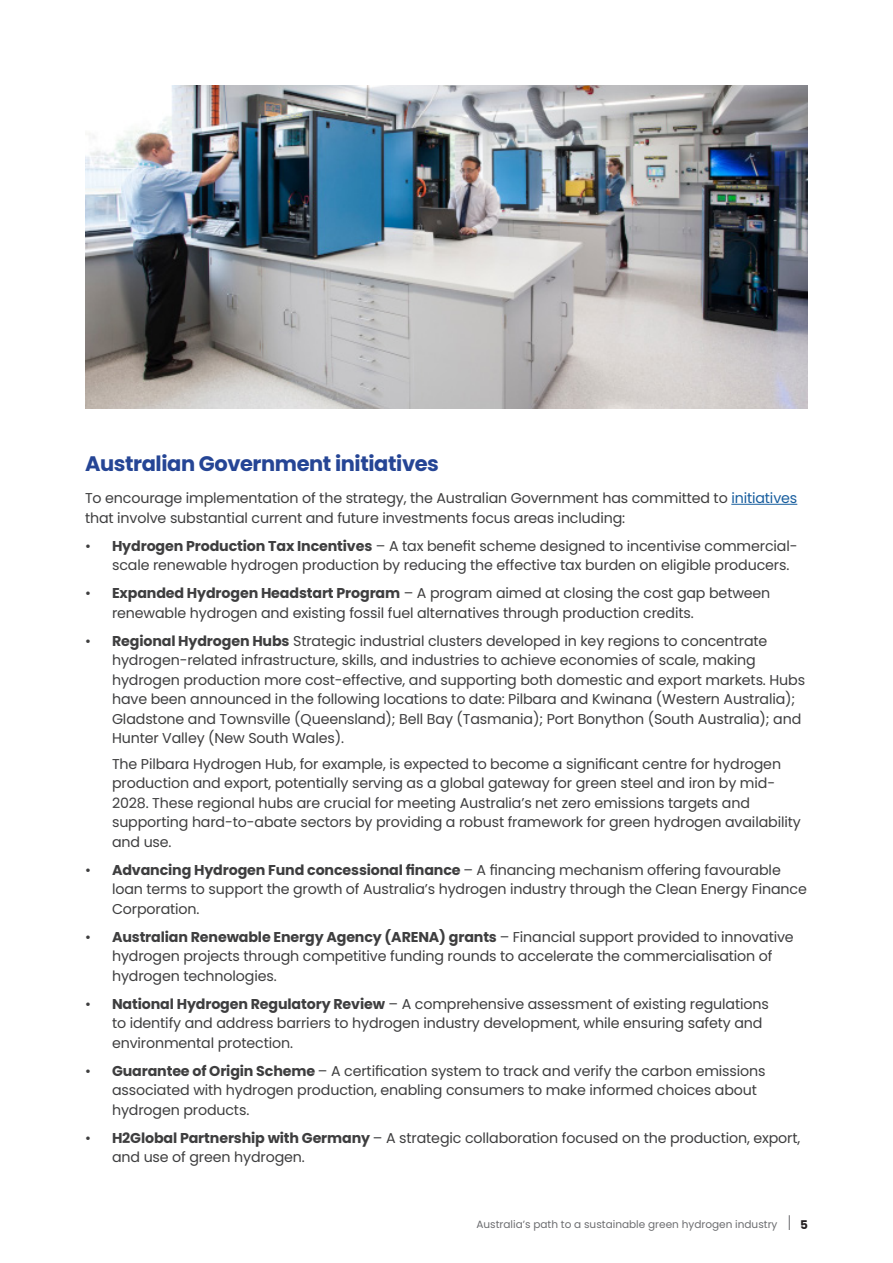
<style>
.page{position:relative;width:893px;height:1263px;background:#fff}
.page>*{position:absolute;margin:0;border:0;box-sizing:border-box;transform-origin:0 0}
.t1{font:700 21px "Poppins";letter-spacing:-.02em;color:#254595}
.Body{font:14.25px/19.5px "Poppins";letter-spacing:-.01em;color:#3e3e3f}
.t2{font:700 12px "Poppins";color:#231f20}
.t3{font:10.5px "Poppins";color:#6c6d70}
.s1{color:#175d9e}
.s2{font-weight:700}
</style>
<div class="page">
<svg style="left:789px;top:1215px;width:1px;height:15px"></svg>
<hr style="left:731px;top:504px;width:66px;height:1px;background:#175d9e">
<img style="left:85px;top:85px;width:723px;height:323px">
<p class="t1" style="left:85px;top:451px;width:355px">Australian Government initiatives</p>
<p class="Body" style="left:85px;top:488px;width:714px">To encourage implementation of the strategy, the Australian Government has committed to <span class="s1">initiatives </span>that involve substantial current and future investments focus areas including:</p>
<p class="Body" style="left:112px;top:536px;width:687px;text-indent:-27px">• <span class="s2">Hydrogen Production Tax Incentives</span> – A tax benefit scheme designed to incentivise commercial&shy;scale renewable hydrogen production by reducing the effective tax burden on eligible producers.</p>
<p class="Body" style="left:112px;top:583px;width:660px;text-indent:-27px">• <span class="s2">Expanded Hydrogen Headstart Program</span> – A program aimed at closing the cost gap between renewable hydrogen and existing fossil fuel alternatives through production credits.</p>
<p class="Body" style="left:112px;top:631px;width:695px;text-indent:-27px">• <span class="s2">Regional Hydrogen Hubs</span> Strategic industrial clusters developed in key regions to concentrate hydrogen-related infrastructure, skills, and industries to achieve economies of scale, making hydrogen production more cost-effective, and supporting both domestic and export markets. Hubs have been announced in the following locations to date: Pilbara and Kwinana (Western Australia); Gladstone and Townsville (Queensland); Bell Bay (Tasmania); Port Bonython (South Australia); and Hunter Valley (New South Wales).</p>
<p class="Body" style="left:112px;top:754px;width:690px">The Pilbara Hydrogen Hub, for example, is expected to become a significant centre for hydrogen production and export, potentially serving as a global gateway for green steel and iron by mid-2028. These regional hubs are crucial for meeting Australia’s net zero emissions targets and supporting hard-to-abate sectors by providing a robust framework for green hydrogen availability and use.</p>
<p class="Body" style="left:112px;top:860px;width:696px;text-indent:-27px">• <span class="s2">Advancing Hydrogen Fund concessional finance</span> – A financing mechanism offering favourable loan terms to support the growth of Australia’s hydrogen industry through the Clean Energy Finance<br>Corporation.</p>
<p class="Body" style="left:112px;top:927px;width:683px;text-indent:-27px">• <span class="s2">Australian Renewable Energy Agency (ARENA) grants</span> – Financial support provided to innovative hydrogen projects through competitive funding rounds to accelerate the commercialisation of hydrogen technologies.</p>
<p class="Body" style="left:112px;top:994px;width:658px;text-indent:-27px">• <span class="s2">National Hydrogen Regulatory Review</span> – A comprehensive assessment of existing regulations to identify and address barriers to hydrogen industry development, while ensuring safety and environmental protection.</p>
<p class="Body" style="left:112px;top:1061px;width:655px;text-indent:-27px">• <span class="s2">Guarantee of Origin Scheme</span> – A certification system to track and verify the carbon emissions associated with hydrogen production, enabling consumers to make informed choices about hydrogen products.</p>
<p class="Body" style="left:112px;top:1128px;width:690px;text-indent:-27px">• <span class="s2">H2Global Partnership with Germany</span> – A strategic collaboration focused on the production, export, and use of green hydrogen.</p>
<p class="t3" style="left:476px;top:1218px;width:303px">Australia’s path to a sustainable green hydrogen industry</p>
<p class="t2" style="left:800px;top:1218px;width:9px">5</p>
</div>
